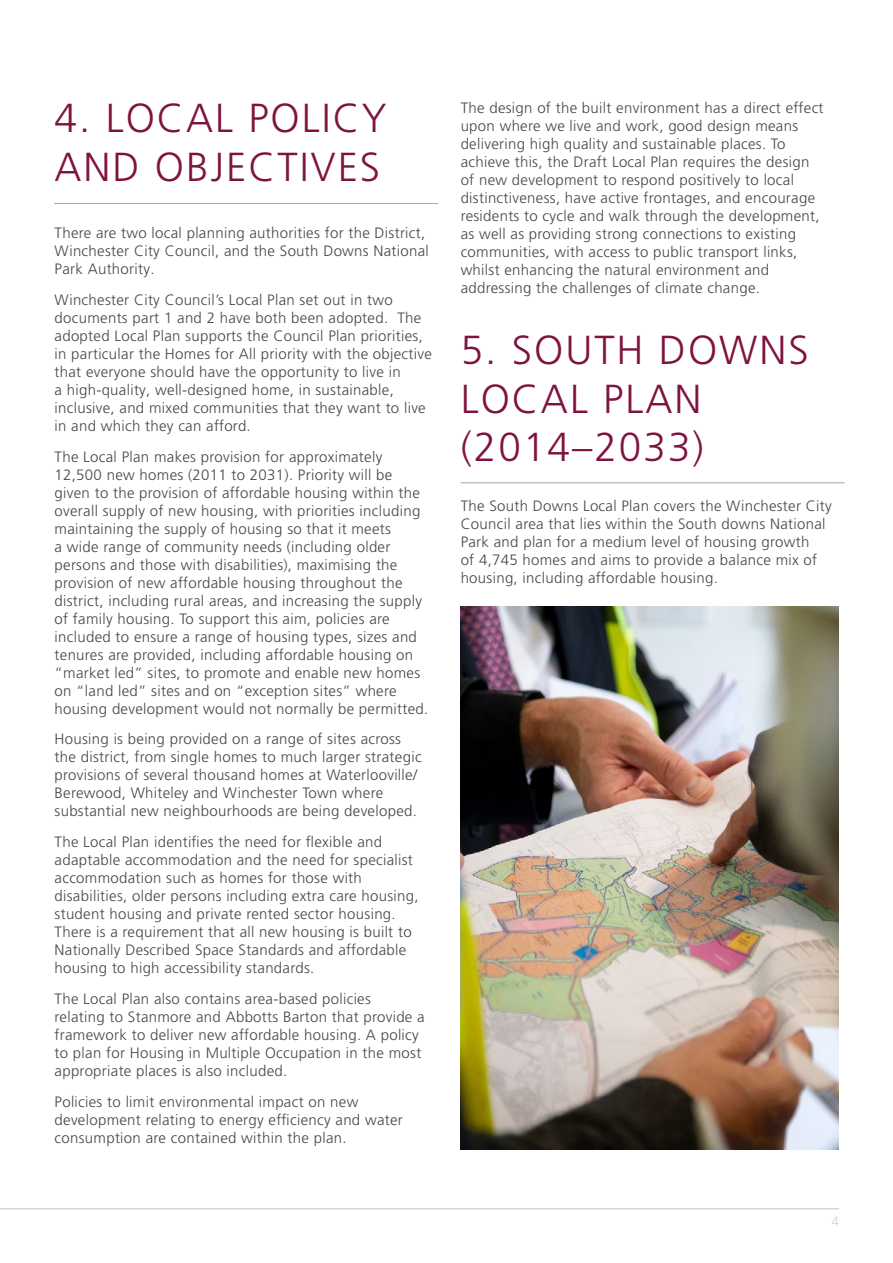
<style>
.page{position:relative;width:893px;height:1263px;background:#fff}
.page>*{position:absolute;margin:0;border:0;box-sizing:border-box;transform-origin:0 0}
.t1{font:300 40.5px/48.6px "Frutiger LT Pro";letter-spacing:.05em;color:#7f1340}
.t2{font:300 15px/18px "Frutiger LT Pro";letter-spacing:.02em;color:#464847}
.t3{font:300 13.5px "Frutiger LT Pro";color:#d2d3d5}
</style>
<div class="page">
<hr style="left:0;top:1208px;width:839px;height:1px;background:#bec3c6">
<img style="left:461px;top:607px;width:378px;height:542px">
<hr style="left:54px;top:203px;width:384px;height:1px;background:#464847">
<hr style="left:461px;top:483px;width:384px;height:1px;background:#464847">
<h1 class="t1" style="left:55px;top:94px;width:334px">4. LOCAL POLICY<br>AND OBJECTIVES</h1>
<p class="t2" style="left:55px;top:224px;width:376px">There are two local planning authorities for the District,<br>Winchester City Council, and the South Downs National<br>Park Authority.</p>
<p class="t2" style="left:55px;top:291px;width:379px">Winchester City Council’s Local Plan set out in two documents part 1 and 2 have both been adopted. The adopted Local Plan supports the Council Plan priorities, in particular the Homes for All priority with the objective that everyone should have the opportunity to live in<br>a high-quality, well-designed home, in sustainable, inclusive, and mixed communities that they want to live in and which they can afford.</p>
<p class="t2" style="left:55px;top:447px;width:375px">The Local Plan makes provision for approximately 12,500 new homes (2011 to 2031). Priority will be given to the provision of affordable housing within the overall supply of new housing, with priorities including maintaining the supply of housing so that it meets<br>a wide range of community needs (including older persons and those with disabilities), maximising the provision of new affordable housing throughout the district, including rural areas, and increasing the supply of family housing. To support this aim, policies are included to ensure a range of housing types, sizes and tenures are provided, including affordable housing on “market led” sites, to promote and enable new homes on “land led” sites and on “exception sites” where housing development would not normally be permitted.</p>
<p class="t2" style="left:55px;top:730px;width:369px">Housing is being provided on a range of sites across the district, from single homes to much larger strategic provisions of several thousand homes at Waterlooville/ Berewood, Whiteley and Winchester Town where substantial new neighbourhoods are being developed.</p>
<p class="t2" style="left:55px;top:833px;width:366px">The Local Plan identifies the need for flexible and adaptable accommodation and the need for specialist accommodation such as homes for those with disabilities, older persons including extra care housing, student housing and private rented sector housing.<br>There is a requirement that all new housing is built to Nationally Described Space Standards and affordable housing to high accessibility standards.</p>
<p class="t2" style="left:55px;top:990px;width:372px">The Local Plan also contains area-based policies relating to Stanmore and Abbotts Barton that provide a framework to deliver new affordable housing. A policy to plan for Housing in Multiple Occupation in the most appropriate places is also included.</p>
<p class="t2" style="left:55px;top:1092px;width:350px">Policies to limit environmental impact on new development relating to energy efficiency and water consumption are contained within the plan.</p>
<p class="t2" style="left:461px;top:99px;width:364px">The design of the built environment has a direct effect upon where we live and work, good design means delivering high quality and sustainable places. To achieve this, the Draft Local Plan requires the design of new development to respond positively to local distinctiveness, have active frontages, and encourage residents to cycle and walk through the development, as well as providing strong connections to existing communities, with access to public transport links, whilst enhancing the natural environment and addressing the challenges of climate change.</p>
<h1 class="t1" style="left:461px;top:326px;width:350px">5. SOUTH DOWNS<br>LOCAL PLAN (2014–2033)</h1>
<p class="t2" style="left:461px;top:497px;width:372px">The South Downs Local Plan covers the Winchester City Council area that lies within the South downs National Park and plan for a medium level of housing growth<br>of 4,745 homes and aims to provide a balance mix of housing, including affordable housing.</p>
<p class="t3" style="left:832px;top:1214px;width:9px">4</p>
</div>
